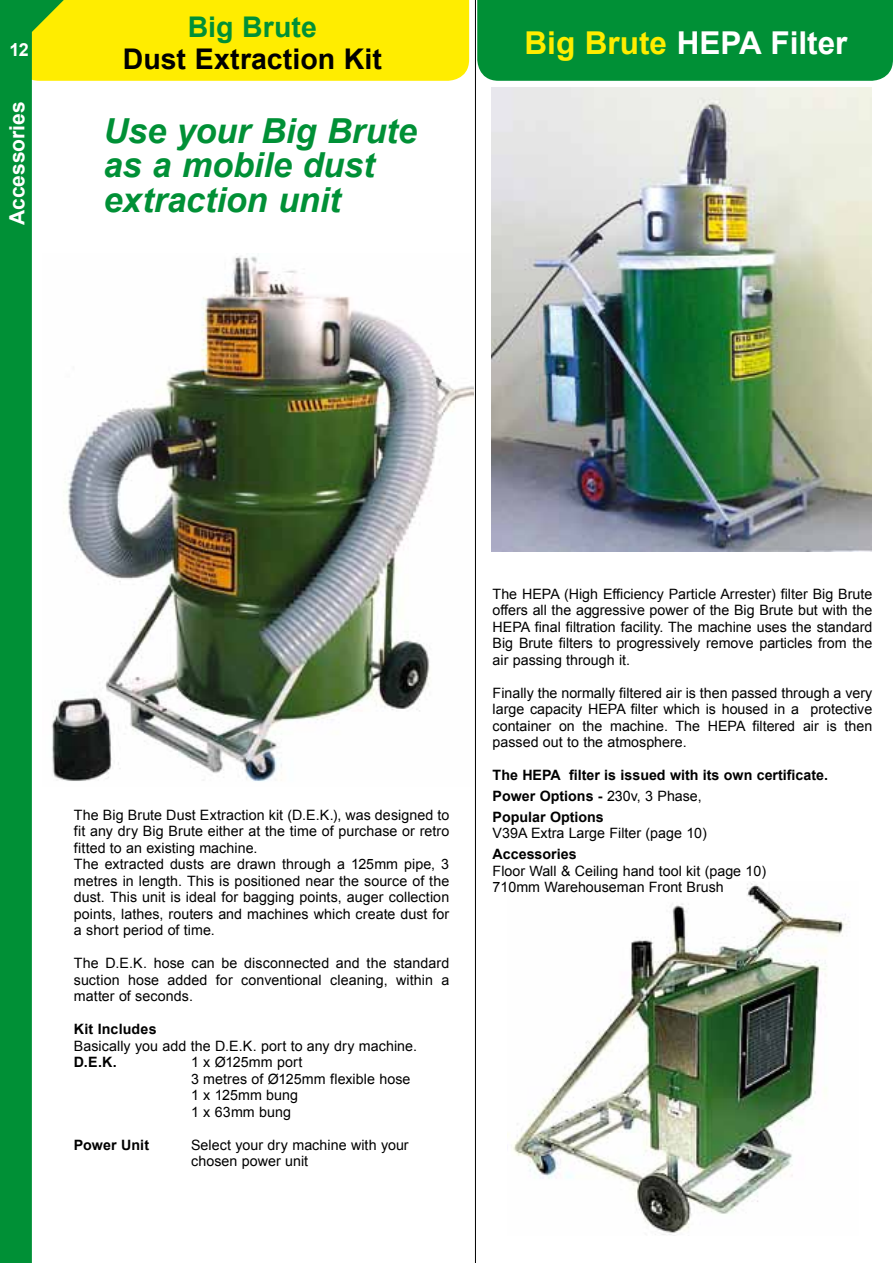
<style>
.page{position:relative;width:893px;height:1263px;background:#fff}
.page>*{position:absolute;margin:0;border:0;box-sizing:border-box;transform-origin:0 0}
.t1{font:italic 700 34.5px/34.5px "Arial";letter-spacing:-.005em;color:#009036}
.t2{font:700 31.5px "Arial";color:#fff}
.t3{font:700 28.5px "Arial";color:#000}
.t4{font:700 28.5px "Arial";color:#009036}
.t5{font:700 21px "Arial";color:#fff}
.t6{font:700 18px "Arial";color:#fff}
.t7{font:14.25px/16.5px "Arial";letter-spacing:.005em;color:#000}
.t8{font:700 14.25px/20.7px "Arial";color:#000}
.s1{color:#ffed00}
.s2{font-weight:400}
</style>
<div class="page">
<div style="left:64px;top:0;width:405px;height:81px;background:#ffed00"></div>
<img style="left:64px;top:256px;width:409px;height:525px">
<hr style="left:475px;top:0;width:1px;height:1263px;background:#000">
<svg style="left:0;top:0;width:64px;height:1263px;fill:#009036"></svg>
<img style="left:507px;top:883px;width:340px;height:353px">
<div style="left:477px;top:0;width:416px;height:81px;background:#009036"></div>
<img style="left:492px;top:88px;width:380px;height:464px">
<p class="t6" style="left:10px;top:37px;width:21px">12</p>
<h3 class="t5" style="left:3px;top:225px;width:125px;rotate:-90deg">Accessories</h3>
<h3 class="t4" style="left:188px;top:8px;width:131px">Big Brute</h3>
<h3 class="t3" style="left:123px;top:40px;width:261px">Dust Extraction Kit</h3>
<h1 class="t1" style="left:104px;top:114px;width:315px">Use your Big Brute as a mobile dust extraction unit</h1>
<h2 class="t2" style="left:524px;top:22px;width:324px"><span class="s1">Big Brute</span> HEPA Filter</h2>
<p class="t7" style="left:74px;top:807px;width:377px">The Big Brute Dust Extraction kit (D.E.K.), was designed to fit any dry Big Brute either at the time of purchase or retro fitted to an existing machine.<br>The extracted dusts are drawn through a 125mm pipe, 3 metres in length. This is positioned near the source of the dust. This unit is ideal for bagging points, auger collection points, lathes, routers and machines which create dust for a short period of time.</p>
<p class="t7" style="left:74px;top:955px;width:377px;text-align:justify">The D.E.K. hose can be disconnected and the standard suction hose added for conventional cleaning, within a matter of seconds.</p>
<p class="t8" style="left:74px;top:1019px;width:84px">Kit Includes</p>
<p class="t7" style="left:74px;top:1038px;width:345px">Basically you add the D.E.K. port to any dry machine.</p>
<p class="t8" style="left:74px;top:1052px;width:44px">D.E.K.</p>
<p class="t7" style="left:191px;top:1054px;width:221px">1 x Ø125mm port<br>3 metres of Ø125mm flexible hose<br>1 x 125mm bung<br>1 x 63mm bung</p>
<p class="t8" style="left:74px;top:1135px;width:77px">Power Unit</p>
<p class="t7" style="left:191px;top:1137px;width:219px">Select your dry machine with your chosen power unit</p>
<p class="t7" style="left:493px;top:586px;width:381px;text-align:justify">The HEPA (High Efficiency Particle Arrester) filter Big Brute offers all the aggressive power of the Big Brute but with the HEPA final filtration facility. The machine uses the standard Big Brute filters to progressively remove particles from the air passing through it.</p>
<p class="t7" style="left:493px;top:685px;width:381px;text-align:justify">Finally the normally filtered air is then passed through a very large capacity HEPA filter which is housed in a protective container on the machine. The HEPA filtered air is then passed out to the atmosphere.</p>
<p class="t8" style="left:493px;top:765px;width:337px">The HEPA filter is issued with its own certificate.<br>Power Options - <span class="s2">230v, 3 Phase,<br></span>Popular Options</p>
<p class="t7" style="left:493px;top:825px;width:216px">V39A Extra Large Filter (page 10)</p>
<p class="t8" style="left:493px;top:844px;width:85px">Accessories</p>
<p class="t7" style="left:493px;top:862px;width:275px">Floor Wall &amp; Ceiling hand tool kit (page 10)<br>710mm Warehouseman Front Brush</p>
</div>
